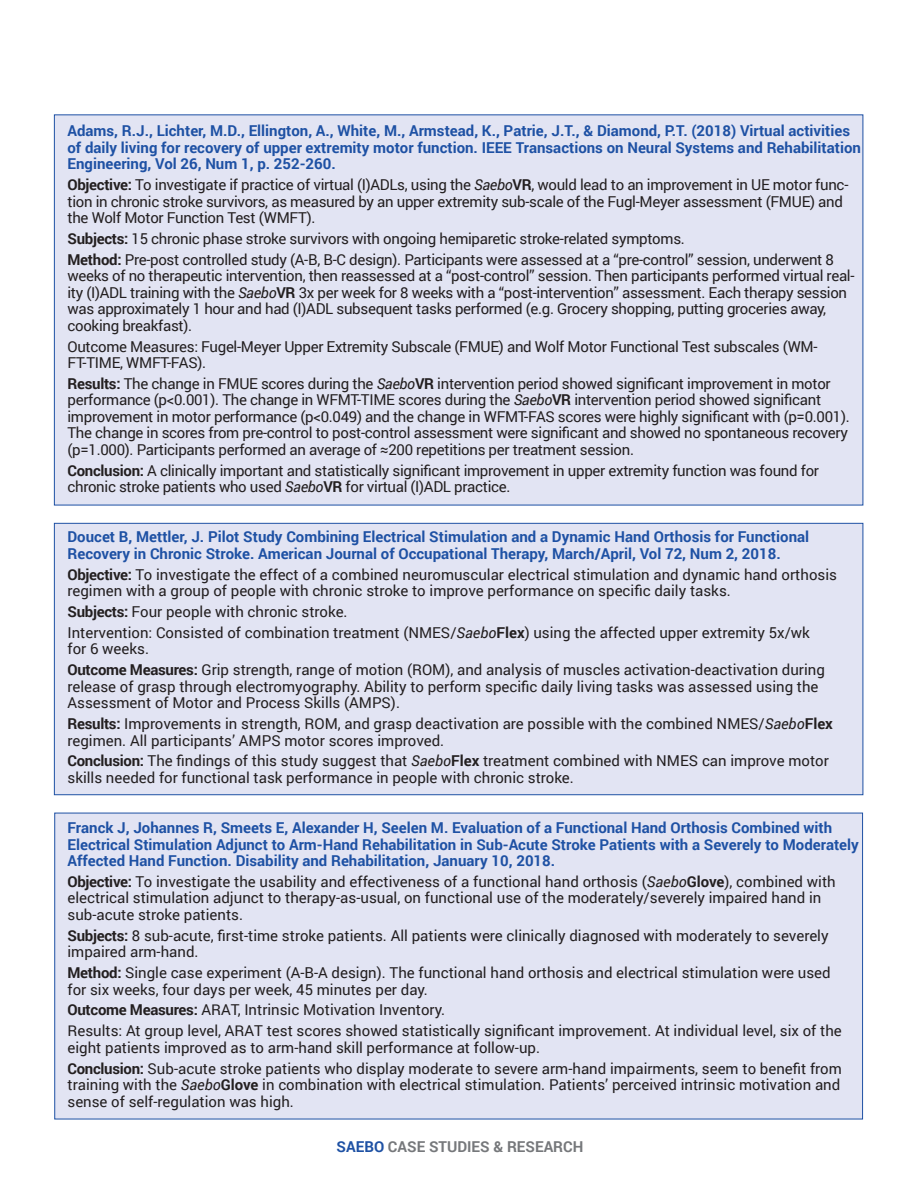
<style>
.page{position:relative;width:918px;height:1188px;background:#fff}
.page>*{position:absolute;margin:0;border:0;box-sizing:border-box;transform-origin:0 0}
.body{font:15px/16.5px "Roboto";letter-spacing:-.01em;color:#231f20}
.study{font:700 15px/16.5px "Roboto";color:#1e51a4}
.body-2{font:700 15px/16.5px "Roboto";color:#1e51a4}
.t1{font:700 15px "Roboto";color:#76787b}
.s1{font-weight:700}
.s2{font-style:italic}
.s3{color:#1e51a4}
</style>
<div class="page">
<div style="left:54px;top:813px;width:809px;height:306px;background:#e2e4f3"></div>
<div style="left:54px;top:523px;width:809px;height:272px;background:#e2e4f3;border:1px solid #1e51a4"></div>
<div style="left:54px;top:114px;width:809px;height:391px;background:#e2e4f3"></div>
<p class="body-2" style="left:68px;top:122px;width:795px">Adams, R.J., Lichter, M.D., Ellington, A., White, M., Armstead, K., Patrie, J.T., &amp; Diamond, P.T. (2018) Virtual activities of daily living for recovery of upper extremity motor function. IEEE Transactions on Neural Systems and Rehabilitation<br>Engineering, Vol 26, Num 1, p. 252-260.</p>
<p class="body" style="left:68px;top:176px;width:782px"><span class="s1">Objective:</span> To investigate if practice of virtual (I)ADLs, using the <span class="s2">Saebo</span><span class="s1">VR</span>, would lead to an improvement in UE motor func&shy;tion in chronic stroke survivors, as measured by an upper extremity sub-scale of the Fugl-Meyer assessment (FMUE) and the Wolf Motor Function Test (WMFT).</p>
<p class="body" style="left:68px;top:230px;width:619px"><span class="s1">Subjects:</span> 15 chronic phase stroke survivors with ongoing hemiparetic stroke-related symptoms.</p>
<p class="body" style="left:68px;top:251px;width:789px"><span class="s1">Method:</span> Pre-post controlled study (A-B, B-C design). Participants were assessed at a “pre-control” session, underwent 8 weeks of no therapeutic intervention, then reassessed at a “post-control” session. Then participants performed virtual real&shy;ity (I)ADL training with the <span class="s2">Saebo</span><span class="s1">VR</span> 3x per week for 8 weeks with a “post-intervention” assessment. Each therapy session was approximately 1 hour and had (I)ADL subsequent tasks performed (e.g. Grocery shopping, putting groceries away, cooking breakfast).</p>
<p class="body" style="left:68px;top:337px;width:752px">Outcome Measures: Fugel-Meyer Upper Extremity Subscale (FMUE) and Wolf Motor Functional Test subscales (WM-<br>FT-TIME, WMFT-FAS).</p>
<p class="body" style="left:68px;top:375px;width:784px"><span class="s1">Results:</span> The change in FMUE scores during the <span class="s2">Saebo</span><span class="s1">VR</span> intervention period showed significant improvement in motor performance (p&lt;0.001). The change in WFMT-TIME scores during the <span class="s2">Saebo</span><span class="s1">VR</span> intervention period showed significant improvement in motor performance (p&lt;0.049) and the change in WFMT-FAS scores were highly significant with (p=0.001).<br>The change in scores from pre-control to post-control assessment were significant and showed no spontaneous recovery (p=1.000). Participants performed an average of ≈200 repetitions per treatment session.</p>
<p class="body" style="left:68px;top:462px;width:753px"><span class="s1">Conclusion:</span> A clinically important and statistically significant improvement in upper extremity function was found for chronic stroke patients who used <span class="s2">Saebo</span><span class="s1">VR</span> for virtual (I)ADL practice.</p>
<p class="study" style="left:68px;top:528px;width:743px">Doucet B, Mettler, J. Pilot Study Combining Electrical Stimulation and a Dynamic Hand Orthosis for Functional<br>Recovery in Chronic Stroke. American Journal of Occupational Therapy, March/April, Vol 72, Num 2, 2018.</p>
<p class="body" style="left:68px;top:566px;width:771px"><span class="s1">Objective:</span> To investigate the effect of a combined neuromuscular electrical stimulation and dynamic hand orthosis regimen with a group of people with chronic stroke to improve performance on specific daily tasks.</p>
<p class="body" style="left:68px;top:603px;width:282px"><span class="s1">Subjects:</span> Four people with chronic stroke.</p>
<p class="body" style="left:68px;top:624px;width:744px">Intervention: Consisted of combination treatment (NMES/<span class="s2">Saebo</span><span class="s1">Flex</span>) using the affected upper extremity 5x/wk for 6 weeks.</p>
<p class="body" style="left:68px;top:661px;width:759px"><span class="s1">Outcome Measures:</span> Grip strength, range of motion (ROM), and analysis of muscles activation-deactivation during release of grasp through electromyography. Ability to perform specific daily living tasks was assessed using the<br>Assessment of Motor and Process Skills (AMPS).</p>
<p class="body" style="left:68px;top:715px;width:767px"><span class="s1">Results:</span> Improvements in strength, ROM, and grasp deactivation are possible with the combined NMES/<span class="s2">Saebo</span><span class="s1">Flex </span>regimen. All participants’ AMPS motor scores improved.</p>
<p class="body" style="left:68px;top:752px;width:763px"><span class="s1">Conclusion:</span> The findings of this study suggest that <span class="s2">Saebo</span><span class="s1">Flex</span> treatment combined with NMES can improve motor skills needed for functional task performance in people with chronic stroke.</p>
<p class="study" style="left:68px;top:819px;width:793px">Franck J, Johannes R, Smeets E, Alexander H, Seelen M. Evaluation of a Functional Hand Orthosis Combined with<br>Electrical Stimulation Adjunct to Arm-Hand Rehabilitation in Sub-Acute Stroke Patients with a Severely to Moderately<br>Affected Hand Function. Disability and Rehabilitation, January 10, 2018.</p>
<p class="body" style="left:68px;top:873px;width:770px"><span class="s1">Objective:</span> To investigate the usability and effectiveness of a functional hand orthosis (<span class="s2">Saebo</span><span class="s1">Glove</span>), combined with electrical stimulation adjunct to therapy-as-usual, on functional use of the moderately/severely impaired hand in sub-acute stroke patients.</p>
<p class="body" style="left:68px;top:927px;width:763px"><span class="s1">Subjects:</span> 8 sub-acute, first-time stroke patients. All patients were clinically diagnosed with moderately to severely impaired arm-hand.</p>
<p class="body" style="left:68px;top:964px;width:765px"><span class="s1">Method:</span> Single case experiment (A-B-A design). The functional hand orthosis and electrical stimulation were used for six weeks, four days per week, 45 minutes per day.</p>
<p class="body" style="left:68px;top:1001px;width:379px"><span class="s1">Outcome Measures:</span> ARAT, Intrinsic Motivation Inventory.</p>
<p class="body" style="left:68px;top:1022px;width:776px">Results: At group level, ARAT test scores showed statistically significant improvement. At individual level, six of the eight patients improved as to arm-hand skill performance at follow-up.</p>
<p class="body" style="left:68px;top:1059px;width:776px;text-align:justify"><span class="s1">Conclusion:</span> Sub-acute stroke patients who display moderate to severe arm-hand impairments, seem to benefit from training with the <span class="s2">Saebo</span><span class="s1">Glove</span> in combination with electrical stimulation. Patients’ perceived intrinsic motivation and sense of self-regulation was high.</p>
<p class="t1" style="left:337px;top:1136px;width:248px"><span class="s3">SAEBO</span> CASE STUDIES &amp; RESEARCH</p>
</div>
